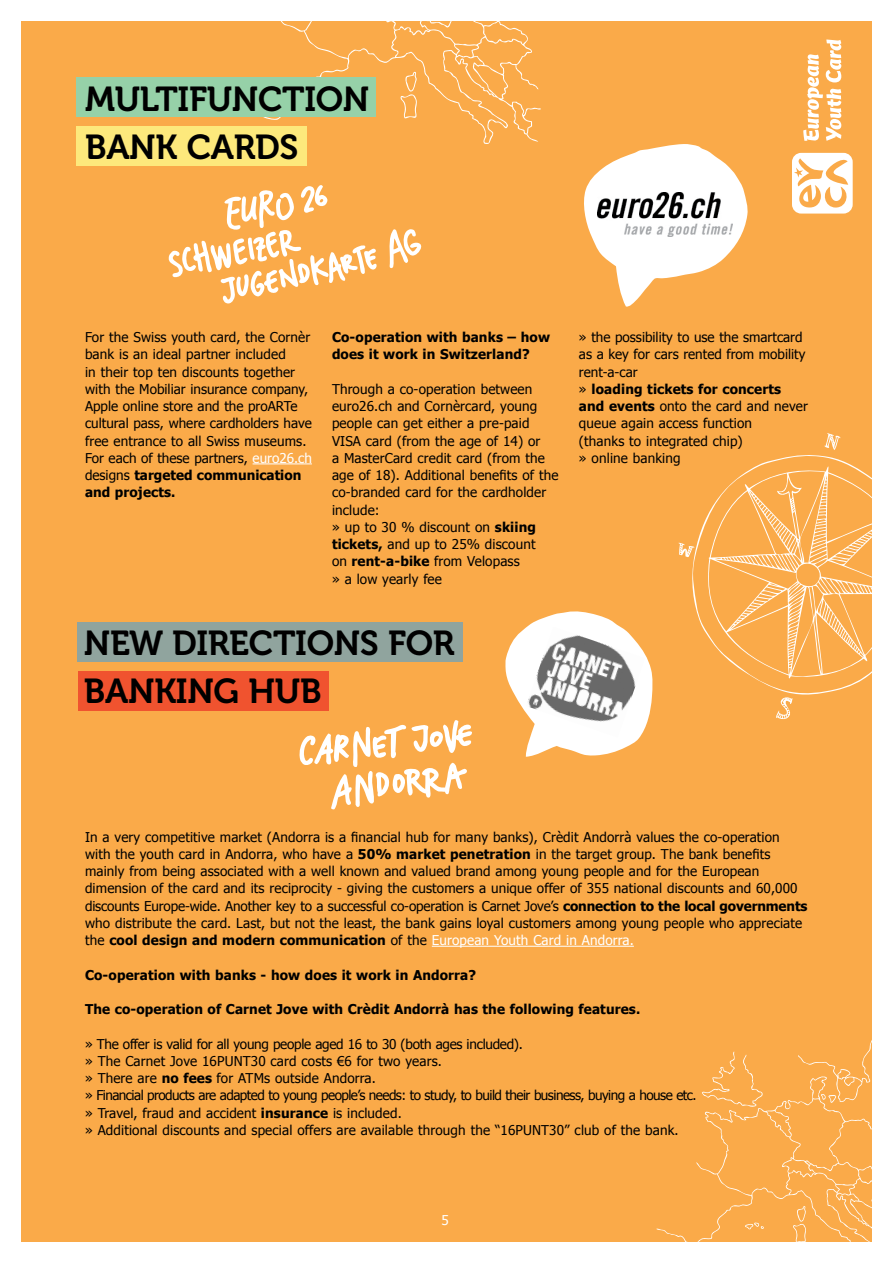
<style>
.page{position:relative;width:893px;height:1263px;background:#fff}
.page>*{position:absolute;margin:0;border:0;box-sizing:border-box;transform-origin:0 0}
.t1{font:34.5px/48px "Museo 700";letter-spacing:-.01em;color:#000}
.t2{font:13.5px/17.2px "Tahoma";letter-spacing:.01em;color:#000}
.t3{font:700 13.5px/17.2px "Tahoma";letter-spacing:.01em;color:#000}
.t4{font:13.5px "Tahoma";color:#fff}
.s1{color:#fff}
.s2{font-weight:700}
</style>
<div class="page">
<div style="left:22px;top:22px;width:850px;height:1220px;background:#faaa49"></div>
<svg style="left:792px;top:40px;width:61px;height:174px"></svg>
<div style="left:77px;top:622px;width:386px;height:39px;background:#90a49e"></div>
<div style="left:78px;top:671px;width:251px;height:39px;background:#f0532f"></div>
<hr style="left:253px;top:463px;width:59px;height:1px;background:#fff">
<svg style="left:389px;top:229px;width:33px;height:40px"></svg>
<svg style="left:168px;top:185px;width:209px;height:119px"></svg>
<svg style="left:299px;top:720px;width:173px;height:89px"></svg>
<hr style="left:432px;top:946px;width:202px;height:1px;background:#fff">
<svg style="left:584px;top:144px;width:164px;height:163px"></svg>
<img style="left:598px;top:193px;width:135px;height:43px">
<svg style="left:505px;top:611px;width:148px;height:146px"></svg>
<img style="left:526px;top:627px;width:119px;height:110px">
<svg style="left:227px;top:21px;width:314px;height:123px"></svg>
<svg style="left:399px;top:71px;width:18px;height:48px"></svg>
<div style="left:77px;top:77px;width:299px;height:40px;background:#96d1a8"></div>
<div style="left:77px;top:126px;width:230px;height:39px;background:#fde97c"></div>
<svg style="left:692px;top:455px;width:172px;height:240px"></svg>
<svg style="left:702px;top:466px;width:170px;height:213px"></svg>
<svg style="left:824px;top:433px;width:16px;height:17px"></svg>
<svg style="left:678px;top:543px;width:16px;height:14px"></svg>
<svg style="left:776px;top:697px;width:17px;height:22px"></svg>
<svg style="left:656px;top:1040px;width:216px;height:202px"></svg>
<h1 class="t1" style="left:85px;top:75px;width:286px">MULTIFUNCTION<br>BANK CARDS</h1>
<p class="t2" style="left:85px;top:328px;width:228px">For the Swiss youth card, the Cornèr bank is an ideal partner included<br>in their top ten discounts together with the Mobiliar insurance company, Apple online store and the proARTe cultural pass, where cardholders have free entrance to all Swiss museums.<br>For each of these partners, <span class="s1">euro26.ch </span>designs <span class="s2">targeted communication and projects.</span></p>
<p class="t3" style="left:332px;top:328px;width:220px">Co-operation with banks – how does it work in Switzerland?</p>
<p class="t2" style="left:332px;top:380px;width:228px">Through a co-operation between euro26.ch and Cornèrcard, young people can get either a pre-paid<br>VISA card (from the age of 14) or<br>a MasterCard credit card (from the age of 18). Additional benefits of the co-branded card for the cardholder include:<br>» up to 30 % discount on <span class="s2">skiing tickets,</span> and up to 25% discount<br>on <span class="s2">rent-a-bike</span> from Velopass<br>» a low yearly fee</p>
<h1 class="t1" style="left:84px;top:619px;width:347px">NEW DIRECTIONS for<br>BANKING HUB</h1>
<p class="t2" style="left:579px;top:328px;width:230px">» the possibility to use the smartcard as a key for cars rented from mobility rent-a-car<br>» <span class="s2">loading tickets for concerts and events</span> onto the card and never queue again access function<br>(thanks to integrated chip)<br>» online banking</p>
<p class="t2" style="left:85px;top:827px;width:724px">In a very competitive market (Andorra is a financial hub for many banks), Crèdit Andorrà values the co-operation with the youth card in Andorra, who have a <span class="s2">50% market penetration</span> in the target group. The bank benefits mainly from being associated with a well known and valued brand among young people and for the European dimension of the card and its reciprocity - giving the customers a unique offer of 355 national discounts and 60,000 discounts Europe-wide. Another key to a successful co-operation is Carnet Jove’s <span class="s2">connection to the local governments </span>who distribute the card. Last, but not the least, the bank gains loyal customers among young people who appreciate the <span class="s2">cool design and modern communication</span> of the <span class="s1">European Youth Card in Andorra.</span></p>
<p class="t3" style="left:85px;top:965px;width:393px">Co-operation with banks - how does it work in Andorra?</p>
<p class="t3" style="left:85px;top:1000px;width:557px">The co-operation of Carnet Jove with Crèdit Andorrà has the following features.</p>
<p class="t2" style="left:85px;top:1034px;width:613px">» The offer is valid for all young people aged 16 to 30 (both ages included).<br>» The Carnet Jove 16PUNT30 card costs €6 for two years.<br>» There are <span class="s2">no fees</span> for ATMs outside Andorra.<br>» Financial products are adapted to young people’s needs: to study, to build their business, buying a house etc. » Travel, fraud and accident <span class="s2">insurance</span> is included.<br>» Additional discounts and special offers are available through the “16PUNT30” club of the bank.</p>
<p class="t4" style="left:441px;top:1211px;width:9px">5</p>
</div>
